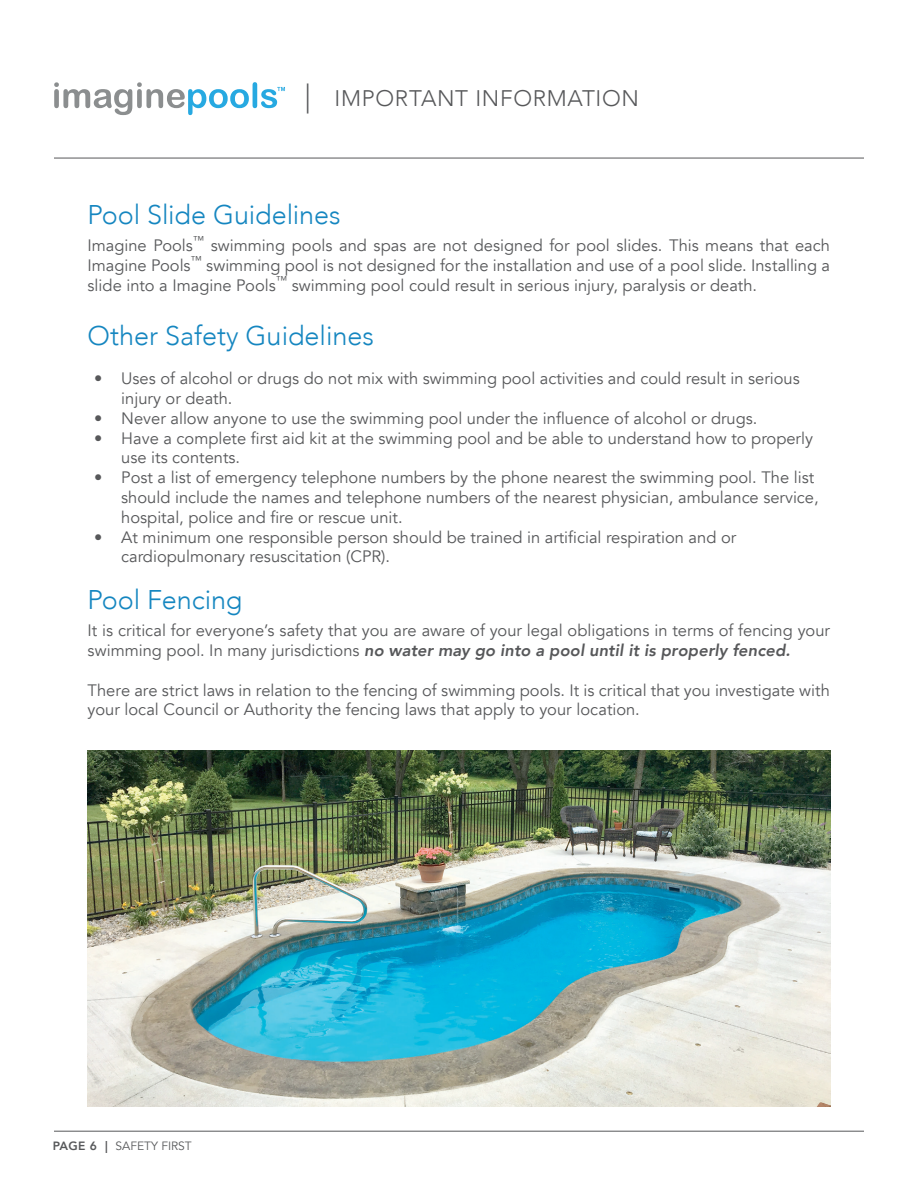
<style>
.page{position:relative;width:918px;height:1188px;background:#fff}
.page>*{position:absolute;margin:0;border:0;box-sizing:border-box;transform-origin:0 0}
.t1{font:300 27px "Avenir";color:#1586c0}
.t2{font:300 22.5px "Avenir";letter-spacing:.03em;color:#57585a}
.t3{font:16.5px/19.8px "Avenir";color:#57585a}
.t4{font:12px "Avenir";color:#57585a}
.s1{font-size:30px}
.s2{font-weight:800;font-style:italic}
.s3{font-weight:800}
</style>
<div class="page">
<svg style="left:54px;top:82px;width:231px;height:33px"></svg>
<hr style="left:54px;top:158px;width:810px;height:1px;background:#57585a">
<hr style="left:54px;top:1131px;width:810px;height:1px;background:#57585a">
<img style="left:88px;top:750px;width:742px;height:356px">
<h2 class="t2" style="left:305px;top:85px;width:336px"><span class="s1">|</span> IMPORTANT INFORMATION</h2>
<h1 class="t1" style="left:88px;top:199px;width:255px">Pool Slide Guidelines</h1>
<p class="t3" style="left:88px;top:236px;width:744px;text-align:justify">Imagine Pools<sup>™</sup> swimming pools and spas are not designed for pool slides. This means that each Imagine Pools<sup>™</sup> swimming pool is not designed for the installation and use of a pool slide. Installing a slide into a Imagine Pools<sup>™</sup> swimming pool could result in serious injury, paralysis or death.</p>
<h1 class="t1" style="left:88px;top:319px;width:288px">Other Safety Guidelines</h1>
<p class="t3" style="left:121px;top:369px;width:680px;text-indent:-27px">• Uses of alcohol or drugs do not mix with swimming pool activities and could result in serious injury or death.</p>
<p class="t3" style="left:94px;top:408px;width:665px">• Never allow anyone to use the swimming pool under the influence of alcohol or drugs.</p>
<p class="t3" style="left:121px;top:428px;width:693px;text-indent:-27px">• Have a complete first aid kit at the swimming pool and be able to understand how to properly use its contents.</p>
<p class="t3" style="left:121px;top:468px;width:699px;text-indent:-27px">• Post a list of emergency telephone numbers by the phone nearest the swimming pool. The list should include the names and telephone numbers of the nearest physician, ambulance service, hospital, police and fire or rescue unit.</p>
<p class="t3" style="left:121px;top:527px;width:616px;text-indent:-27px">• At minimum one responsible person should be trained in artificial respiration and or cardiopulmonary resuscitation (CPR).</p>
<h1 class="t1" style="left:88px;top:584px;width:156px">Pool Fencing</h1>
<p class="t3" style="left:88px;top:621px;width:744px">It is critical for everyone’s safety that you are aware of your legal obligations in terms of fencing your swimming pool. In many jurisdictions <span class="s2">no water may go into a pool until it is properly fenced.</span></p>
<p class="t3" style="left:88px;top:680px;width:744px">There are strict laws in relation to the fencing of swimming pools. It is critical that you investigate with your local Council or Authority the fencing laws that apply to your location.</p>
<p class="t4" style="left:53px;top:1139px;width:141px"><span class="s3">PAGE 6 |</span> SAFETY FIRST</p>
</div>
